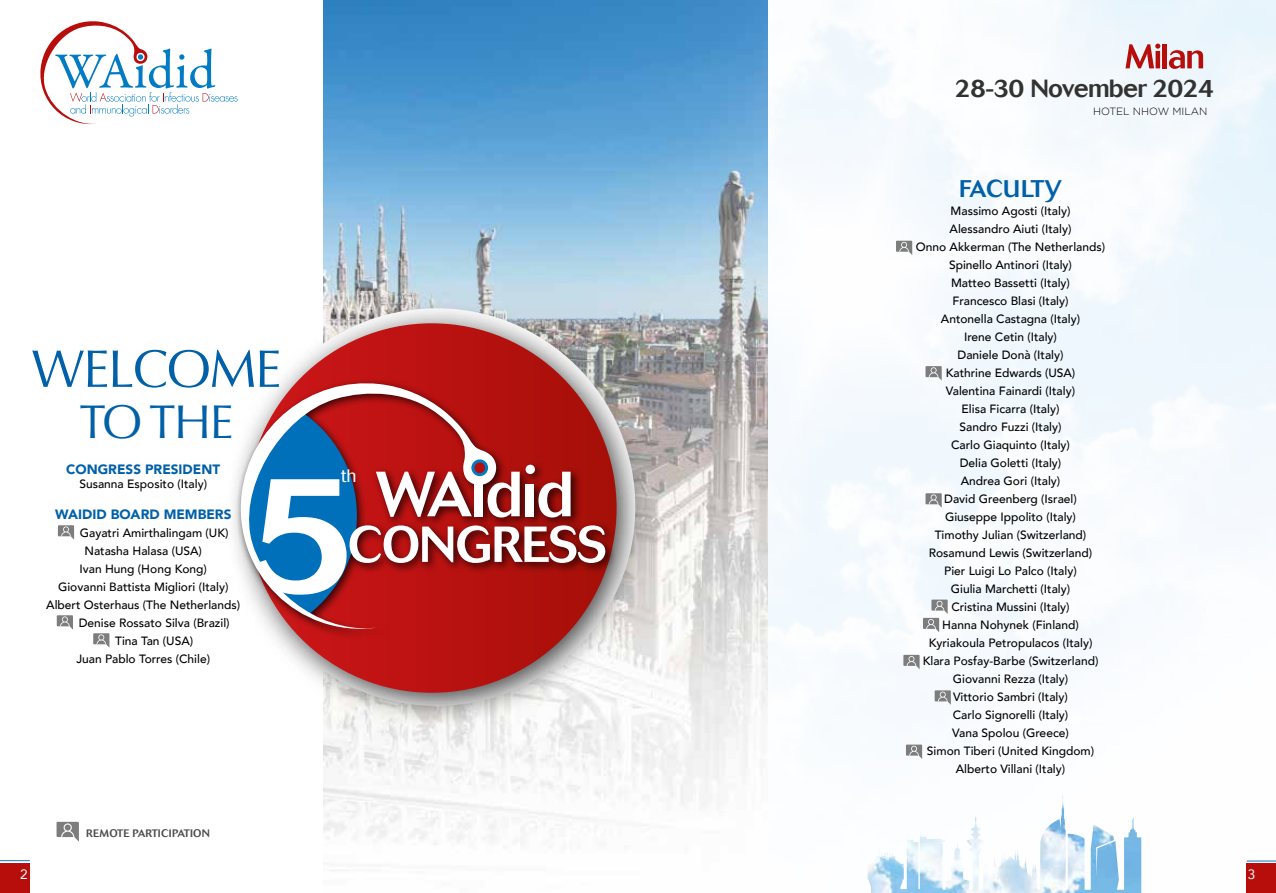
<style>
.page{position:relative;width:1276px;height:893px;background:#fff}
.page>*{position:absolute;margin:0;border:0;box-sizing:border-box;transform-origin:0 0}
.t1{font:500 164.4px "Cosmos";color:#fff}
.t2{font:53.1px "Optima";letter-spacing:-.03em;color:#0060a8}
.t3{font:47.55px "Optima";color:#0060a8}
.t4{font:500 24.75px "Cosmos";letter-spacing:-.03em;color:#323230}
.t5{font:500 24px "Cosmos";color:#0060a8}
.t6{font:300 18px "Cosmos";color:#fff}
.t7{font:900 13.5px "Avenir";color:#0060a8}
.t8{font:13.5px "Avenir";color:#fff}
.t9{font:500 12px/18px "Avenir";color:#000;text-align:center}
.t10{font:500 10.8px "Cosmos";color:#4e4d4b}
.t11{font:300 10.5px "Gotham";color:#000}
</style>
<div class="page">
<img style="left:767px;top:0;width:509px;height:893px">
<div style="left:1246px;top:864px;width:30px;height:29px;background:#b70e0c"></div>
<hr style="left:1246px;top:861px;width:30px;height:1px;background:#007bc4">
<div style="left:0;top:863px;width:30px;height:30px;background:#b70e0c"></div>
<hr style="left:0;top:860px;width:30px;height:1px;background:#007bc4">
<img style="left:323px;top:0;width:444px;height:871px">
<svg style="left:40px;top:21px;width:198px;height:104px"></svg>
<div style="left:225px;top:301px;width:425px;height:426px;background:#000;opacity:.75"></div>
<div style="left:247px;top:323px;width:369px;height:370px;background:#bb1211;border-radius:185px"></div>
<div style="left:235px;top:378px;width:381px;height:262px;background:#000;opacity:.75"></div>
<svg style="left:233px;top:377px;width:264px;height:260px"></svg>
<svg style="left:247px;top:410px;width:358px;height:204px"></svg>
<div style="left:473px;top:461px;width:13px;height:14px;background:#b70e0c;border-radius:50%"></div>
<div style="left:471px;top:459px;width:17px;height:17px;border:3px solid #007bc4;border-radius:50%"></div>
<img style="left:1029px;top:795px;width:33px;height:95px">
<svg style="left:58px;top:525px;width:16px;height:15px"></svg>
<svg style="left:57px;top:615px;width:16px;height:15px"></svg>
<svg style="left:93px;top:633px;width:16px;height:14px"></svg>
<svg style="left:1125px;top:44px;width:35px;height:24px"></svg>
<div style="left:1162px;top:44px;width:5px;height:24px;background:#b70e0c"></div>
<svg style="left:1169px;top:50px;width:34px;height:19px"></svg>
<svg style="left:57px;top:822px;width:22px;height:20px"></svg>
<svg style="left:896px;top:241px;width:16px;height:14px"></svg>
<svg style="left:925px;top:366px;width:16px;height:15px"></svg>
<svg style="left:925px;top:493px;width:16px;height:15px"></svg>
<svg style="left:903px;top:655px;width:16px;height:14px"></svg>
<svg style="left:906px;top:745px;width:16px;height:14px"></svg>
<svg style="left:923px;top:600px;width:24px;height:32px"></svg>
<svg style="left:934px;top:690px;width:17px;height:15px"></svg>
<h3 class="t4" style="left:955px;top:74px;width:261px">28-30 November 2024</h3>
<h2 class="t2" style="left:32px;top:338px;width:251px">WELCOME</h2>
<h3 class="t3" style="left:79px;top:395px;width:156px">TO THE</h3>
<p class="t7" style="left:66px;top:457px;width:155px">CONGRESS PRESIDENT</p>
<p class="t9" style="left:79px;top:474px;width:129px">Susanna Esposito (Italy)</p>
<p class="t7" style="left:55px;top:502px;width:178px">WAIDID BOARD MEMBERS</p>
<p class="t9" style="left:80px;top:523px;width:150px">Gayatri Amirthalingam (UK)</p>
<p class="t9" style="left:84px;top:541px;width:119px">Natasha Halasa (USA)</p>
<p class="t9" style="left:79px;top:559px;width:129px">Ivan Hung (Hong Kong)</p>
<p class="t9" style="left:58px;top:577px;width:172px">Giovanni Battista Migliori (Italy)</p>
<p class="t9" style="left:46px;top:595px;width:195px">Albert Osterhaus (The Netherlands)</p>
<p class="t9" style="left:79px;top:613px;width:152px">Denise Rossato Silva (Brazil)</p>
<p class="t9" style="left:115px;top:631px;width:80px">Tina Tan (USA)</p>
<p class="t9" style="left:76px;top:649px;width:135px">Juan Pablo Torres (Chile)</p>
<h3 class="t6" style="left:341px;top:466px;width:17px">th</h3>
<h1 class="t1" style="left:251px;top:440px;width:108px">5</h1>
<p class="t10" style="left:86px;top:827px;width:125px">REMOTE PARTICIPATION</p>
<p class="t11" style="left:1093px;top:104px;width:116px">HOTEL NHOW MILAN</p>
<h3 class="t5" style="left:959px;top:175px;width:104px">FACULTY</h3>
<p class="t9" style="left:915px;top:201px;width:191px">Massimo Agosti (Italy)<br>Alessandro Aiuti (Italy)<br>Onno Akkerman (The Netherlands)<br>Spinello Antinori (Italy)<br>Matteo Bassetti (Italy)<br>Francesco Blasi (Italy)<br>Antonella Castagna (Italy)<br>Irene Cetin (Italy)<br>Daniele Donà (Italy)<br>Kathrine Edwards (USA)<br>Valentina Fainardi (Italy)<br>Elisa Ficarra (Italy)<br>Sandro Fuzzi (Italy)<br>Carlo Giaquinto (Italy)<br>Delia Goletti (Italy)<br>Andrea Gori (Italy)<br>David Greenberg (Israel)<br>Giuseppe Ippolito (Italy)<br>Timothy Julian (Switzerland)<br>Rosamund Lewis (Switzerland)<br>Pier Luigi Lo Palco (Italy)<br>Giulia Marchetti (Italy)<br>Cristina Mussini (Italy)<br>Hanna Nohynek (Finland)<br>Kyriakoula Petropulacos (Italy)<br>Klara Posfay-Barbe (Switzerland)<br>Giovanni Rezza (Italy)<br>Vittorio Sambri (Italy)<br>Carlo Signorelli (Italy)<br>Vana Spolou (Greece)<br>Simon Tiberi (United Kingdom)<br>Alberto Villani (Italy)</p>
<p class="t8" style="left:20px;top:863px;width:9px">2</p>
<p class="t8" style="left:1248px;top:864px;width:9px">3</p>
</div>
